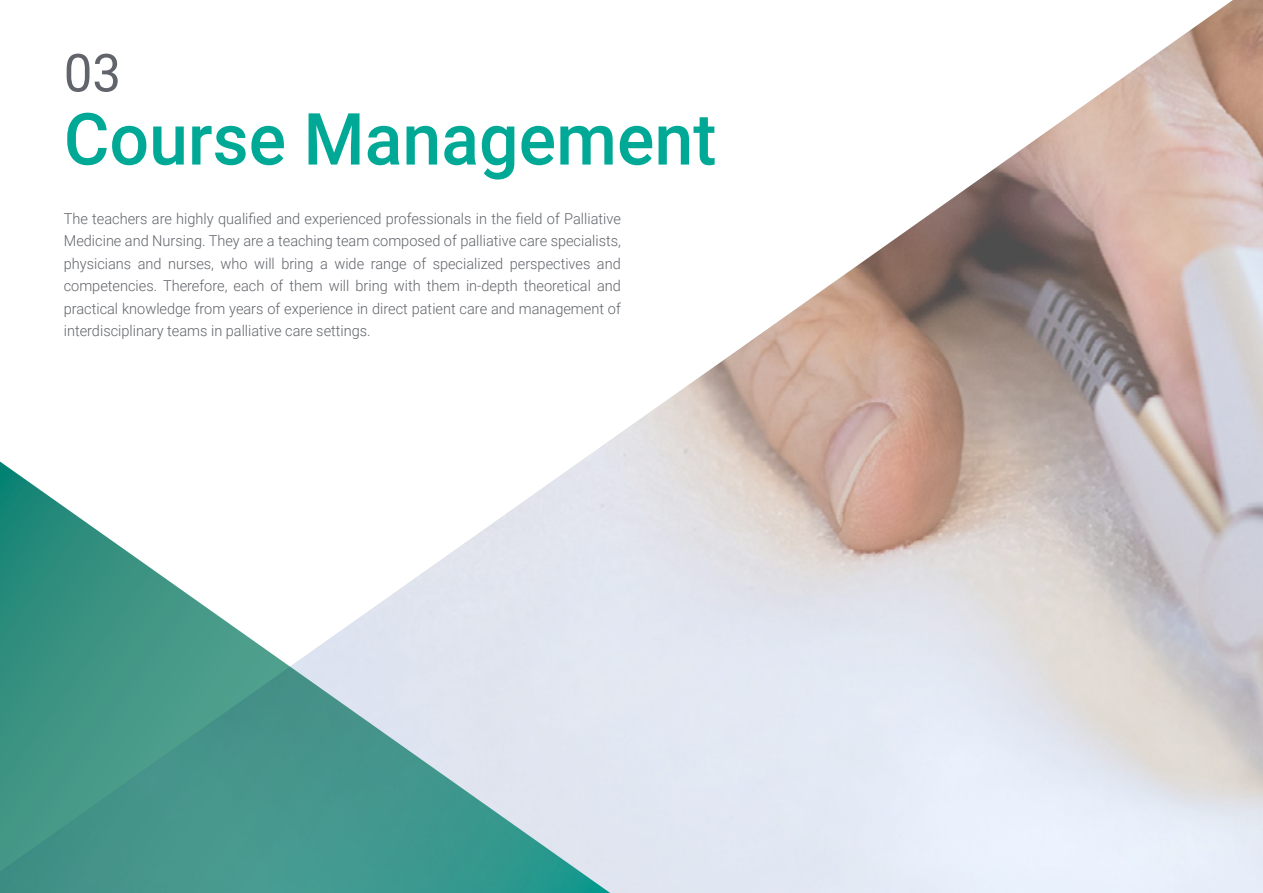
<style>
.page{position:relative;width:1263px;height:893px;background:#fff}
.page>*{position:absolute;margin:0;border:0;box-sizing:border-box;transform-origin:0 0}
.t1{font:500 72px "Roboto";color:#00a996}
.t2{font:52.5px "Roboto";color:#61646a}
.t3{font:300 15px/22.5px "Roboto";color:#61646a;text-align:justify}
</style>
<div class="page">
<img style="left:602px;top:0;width:661px;height:893px">
<svg style="left:0;top:446px;width:640px;height:447px"></svg>
<h2 class="t2" style="left:64px;top:36px;width:59px">03</h2>
<h1 class="t1" style="left:64px;top:89px;width:654px">Course Management</h1>
<p class="t3" style="left:64px;top:207px;width:559px">The teachers are highly qualified and experienced professionals in the field of Palliative Medicine and Nursing. They are a teaching team composed of palliative care specialists, physicians and nurses, who will bring a wide range of specialized perspectives and competencies. Therefore, each of them will bring with them in-depth theoretical and practical knowledge from years of experience in direct patient care and management of interdisciplinary teams in palliative care settings.</p>
</div>
